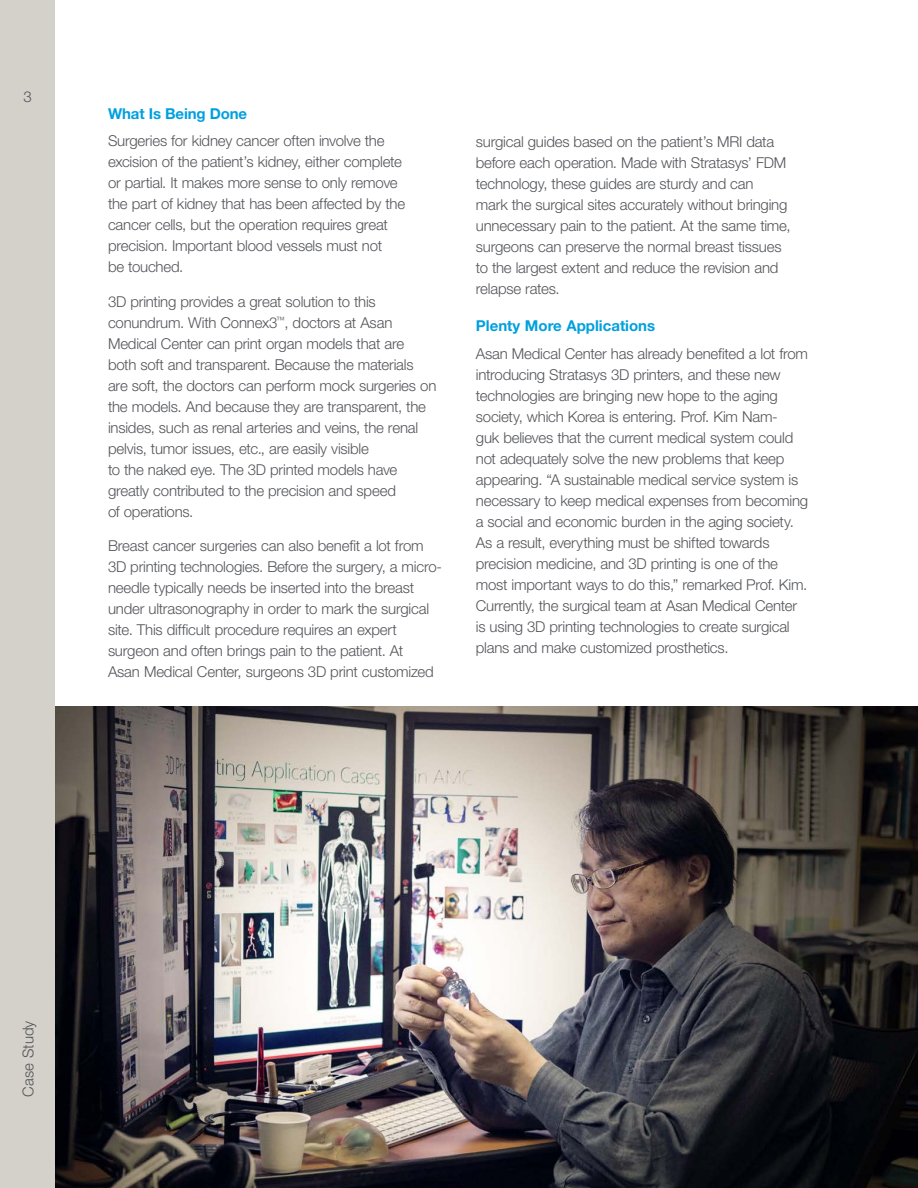
<style>
.page{position:relative;width:918px;height:1188px;background:#fff}
.page>*{position:absolute;margin:0;border:0;box-sizing:border-box;transform-origin:0 0}
.t1{font:300 15px/21px "Helvetica Neue LT Std";letter-spacing:-.015em;color:#54555a}
.t2{font:700 15px "Helvetica Neue LT Std";color:#00a0df}
.t3{font:300 15px "Helvetica Neue LT Std";letter-spacing:.005em;color:#54555a}
</style>
<div class="page">
<div style="left:0;top:0;width:55px;height:1188px;background:#d4d0ca"></div>
<img style="left:55px;top:706px;width:863px;height:482px">
<p class="t1" style="left:23px;top:86px;width:10px">3</p>
<p class="t2" style="left:108px;top:104px;width:141px">What Is Being Done</p>
<p class="t1" style="left:108px;top:130px;width:299px">Surgeries for kidney cancer often involve the excision of the patient’s kidney, either complete or partial. It makes more sense to only remove the part of kidney that has been affected by the cancer cells, but the operation requires great precision. Important blood vessels must not<br>be touched.</p>
<p class="t1" style="left:108px;top:291px;width:330px">3D printing provides a great solution to this conundrum. With Connex3<sup>™</sup>, doctors at Asan Medical Center can print organ models that are both soft and transparent. Because the materials are soft, the doctors can perform mock surgeries on the models. And because they are transparent, the insides, such as renal arteries and veins, the renal pelvis, tumor issues, etc., are easily visible<br>to the naked eye. The 3D printed models have greatly contributed to the precision and speed<br>of operations.</p>
<p class="t1" style="left:108px;top:535px;width:336px">Breast cancer surgeries can also benefit a lot from 3D printing technologies. Before the surgery, a micro&shy;needle typically needs be inserted into the breast under ultrasonography in order to mark the surgical site. This difficult procedure requires an expert surgeon and often brings pain to the patient. At<br>Asan Medical Center, surgeons 3D print customized</p>
<p class="t1" style="left:476px;top:130px;width:316px">surgical guides based on the patient’s MRI data before each operation. Made with Stratasys’ FDM technology, these guides are sturdy and can<br>mark the surgical sites accurately without bringing unnecessary pain to the patient. At the same time, surgeons can preserve the normal breast tissues to the largest extent and reduce the revision and relapse rates.</p>
<p class="t2" style="left:476px;top:316px;width:181px">Plenty More Applications</p>
<p class="t1" style="left:476px;top:343px;width:334px">Asan Medical Center has already benefited a lot from introducing Stratasys 3D printers, and these new technologies are bringing new hope to the aging society, which Korea is entering. Prof. Kim Nam-<br>guk believes that the current medical system could not adequately solve the new problems that keep appearing. “A sustainable medical service system is necessary to keep medical expenses from becoming a social and economic burden in the aging society.<br>As a result, everything must be shifted towards precision medicine, and 3D printing is one of the most important ways to do this,” remarked Prof. Kim.<br>Currently, the surgical team at Asan Medical Center is using 3D printing technologies to create surgical plans and make customized prosthetics.</p>
<p class="t3" style="left:19px;top:1097px;width:77px;rotate:-90deg">Case Study</p>
</div>
